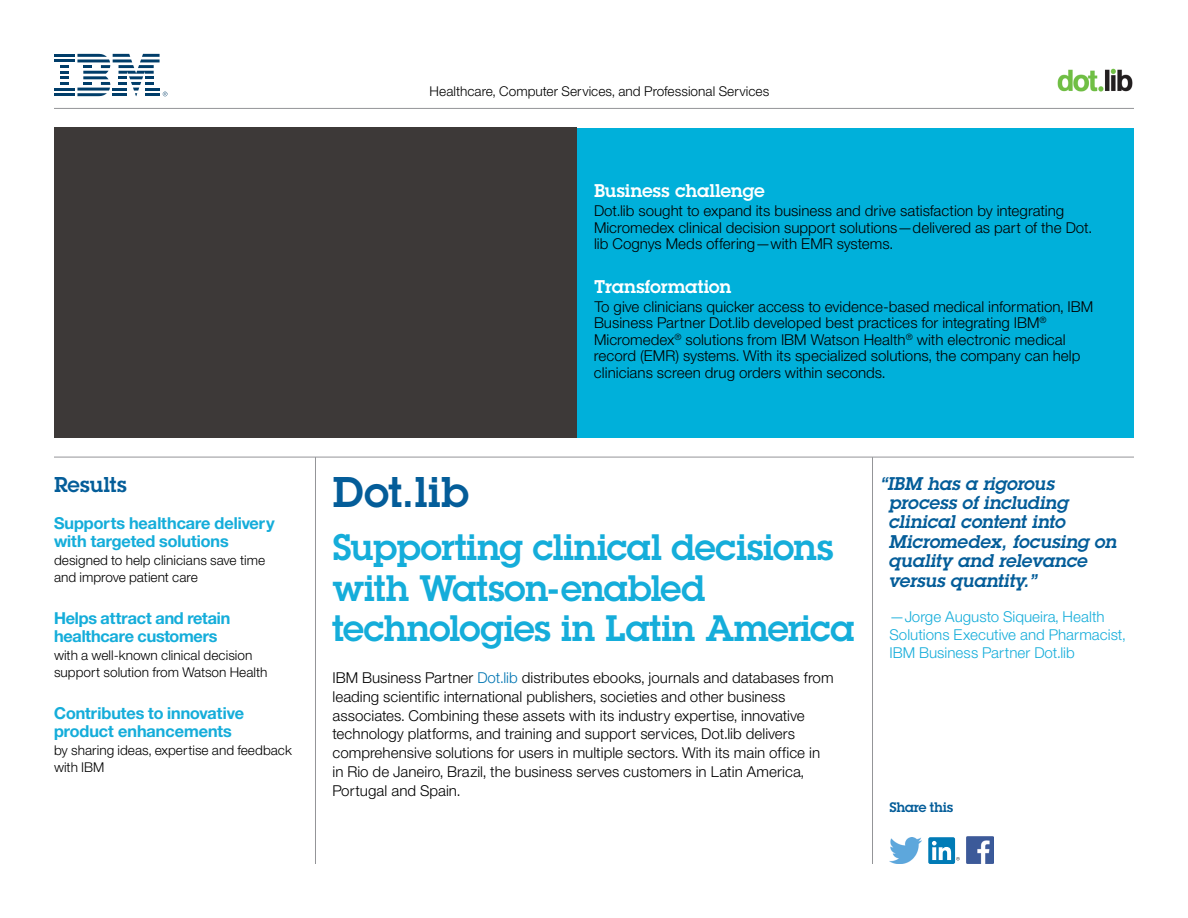
<style>
.page{position:relative;width:1188px;height:918px;background:#fff}
.page>*{position:absolute;margin:0;border:0;box-sizing:border-box;transform-origin:0 0}
.t1{font:42px "Lubalin Demifor IBM";color:#045d99}
.t2{font:36px/40.5px "Lubalin Demifor IBM";letter-spacing:-.02em;color:#15adda}
.t3{font:21px "Lubalin Demifor IBM";color:#045d99}
.t4{font:18px/19.5px "Lubalin Demi Italicfor IBM";color:#045d99}
.t5{font:18px "Lubalin Demifor IBM";color:#fff}
.t6{font:16.5px/18px "Helv Neue Boldfor IBM";color:#15adda}
.t7{font:15px/16.5px "Helv Neue Lightfor IBM";color:#000}
.t8{font:15px/18px "Helv Neue Lightfor IBM";color:#15adda}
.t9{font:13.5px/17.2px "Helv Neue Lightfor IBM";color:#000}
.t10{font:13.5px "Lubalin Demifor IBM";letter-spacing:-.015em;color:#045d99}
.s1{color:#0075b2}
</style>
<div class="page">
<hr style="left:315px;top:457px;width:1px;height:407px;background:#949598">
<hr style="left:872px;top:457px;width:1px;height:407px;background:#949598">
<hr style="left:54px;top:108px;width:1080px;height:1px;background:#949598">
<hr style="left:54px;top:457px;width:1080px;height:1px;background:#949598">
<div style="left:577px;top:128px;width:557px;height:310px;background:#00b0da"></div>
<div style="left:54px;top:128px;width:523px;height:310px;background:#3d3938"></div>
<img style="left:890px;top:838px;width:32px;height:26px">
<div style="left:928px;top:837px;width:27px;height:27px;background:#007bb6;border-radius:2px"></div>
<svg style="left:932px;top:841px;width:28px;height:20px"></svg>
<img style="left:966px;top:837px;width:27px;height:27px">
<hr style="left:54px;top:54px;width:21px;height:3px;background:#003d69">
<hr style="left:54px;top:59px;width:21px;height:3px;background:#003d69">
<hr style="left:54px;top:88px;width:21px;height:3px;background:#003d69">
<svg style="left:60px;top:65px;width:9px;height:20px"></svg>
<hr style="left:54px;top:93px;width:21px;height:3px;background:#003d69">
<svg style="left:77px;top:54px;width:90px;height:42px"></svg>
<img style="left:1057px;top:68px;width:76px;height:24px">
<h3 class="t3" style="left:54px;top:470px;width:74px">Results</h3>
<p class="t6" style="left:54px;top:514px;width:222px">Supports healthcare delivery with targeted solutions</p>
<p class="t9" style="left:54px;top:551px;width:213px">designed to help clinicians save time and improve patient care</p>
<p class="t6" style="left:54px;top:609px;width:178px">Helps attract and retain healthcare customers</p>
<p class="t9" style="left:54px;top:646px;width:215px">with a well-known clinical decision support solution from Watson Health</p>
<p class="t6" style="left:54px;top:703px;width:192px">Contributes to innovative product enhancements</p>
<p class="t9" style="left:54px;top:741px;width:239px">by sharing ideas, expertise and feedback with IBM</p>
<p class="t9" style="left:430px;top:83px;width:341px">Healthcare, Computer Services, and Professional Services</p>
<p class="t5" style="left:594px;top:179px;width:172px">Business challenge</p>
<p class="t7" style="left:594px;top:202px;width:499px">Dot.lib sought to expand its business and drive satisfaction by integrating<br>Micromedex clinical decision support solutions—delivered as part of the Dot. lib Cognys Meds offering—with EMR systems.</p>
<p class="t5" style="left:594px;top:274px;width:139px">Transformation</p>
<p class="t7" style="left:594px;top:298px;width:501px">To give clinicians quicker access to evidence-based medical information, IBM Business Partner Dot.lib developed best practices for integrating IBM<sup>® </sup>Micromedex<sup>®</sup> solutions from IBM Watson Health<sup>®</sup> with electronic medical record (EMR) systems. With its specialized solutions, the company can help clinicians screen drug orders within seconds.</p>
<h1 class="t1" style="left:333px;top:464px;width:138px">Dot.lib</h1>
<h2 class="t2" style="left:333px;top:526px;width:524px">Supporting clinical decisions with Watson-enabled technologies in Latin America</h2>
<p class="t7" style="left:333px;top:668px;width:503px;line-height:18.8px">IBM Business Partner <span class="s1">Dot.lib</span> distributes ebooks, journals and databases from leading scientific international publishers, societies and other business associates. Combining these assets with its industry expertise, innovative technology platforms, and training and support services, Dot.lib delivers comprehensive solutions for users in multiple sectors. With its main office in in Rio de Janeiro, Brazil, the business serves customers in Latin America, Portugal and Spain.</p>
<p class="t4" style="left:890px;top:473px;width:230px;text-indent:-8px">“IBM has a rigorous process of including clinical content into<br>Micromedex, focusing on quality and relevance versus quantity.”</p>
<p class="t8" style="left:890px;top:607px;width:237px">—Jorge Augusto Siqueira, Health<br>Solutions Executive and Pharmacist,<br>IBM Business Partner Dot.lib</p>
<p class="t10" style="left:890px;top:798px;width:65px">Share this</p>
</div>
